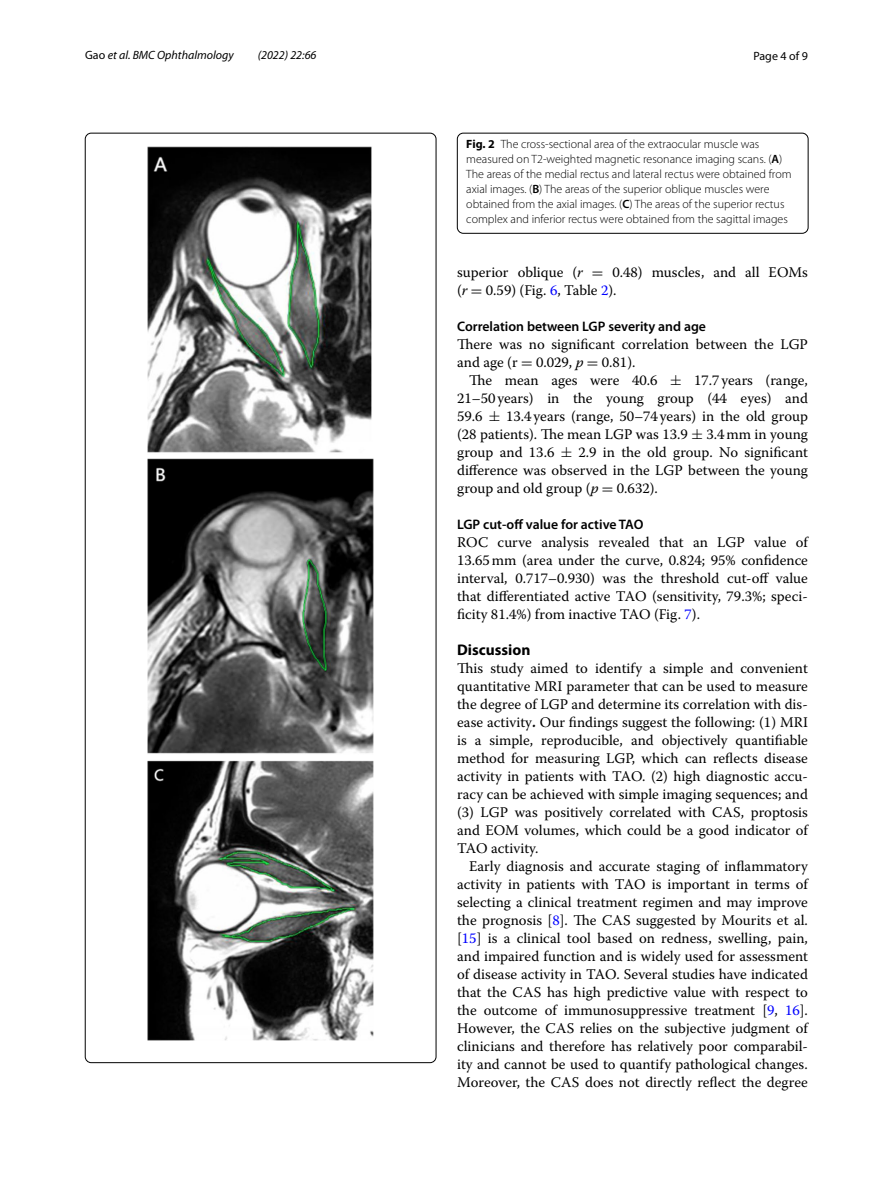
<style>
.page{position:relative;width:893px;height:1187px;background:#fff}
.page>*{position:absolute;margin:0;border:0;box-sizing:border-box;transform-origin:0 0}
.t1{font:700 15.45px "Myriad Pro";color:#000}
.t2{font:14.7px/18px "Warnock Pro";color:#000;text-align:justify}
.t3{font:600 13.8px "Myriad Pro";color:#000}
.t4{font:300 12px/15px "Myriad Pro";color:#000}
.t5{font:italic 12px "Myriad Pro";color:#000}
.t6{font:12px "Myriad Pro";color:#000}
.s1{font-style:normal}
.s2{font-weight:700}
.s3{font-weight:600}
.s4{font-style:italic}
.s5{font-family:"MTSY"}
.s6{color:#00f}
</style>
<div class="page">
<img style="left:147px;top:147px;width:227px;height:893px">
<div style="left:457px;top:133px;width:351px;height:100px;border:1px solid #000;border-radius:6px"></div>
<p class="t5" style="left:85px;top:48px;width:150px"><span class="s1">Gao</span> et al. BMC Ophthalmology</p>
<p class="t5" style="left:258px;top:48px;width:60px">(2022) 22:66</p>
<p class="t6" style="left:753px;top:48px;width:56px">Page 4 of 9</p>
<p class="t4" style="left:466px;top:137px;width:327px"><span class="s2">Fig. 2</span> The cross-sectional area of the extraocular muscle was measured on T2-weighted magnetic resonance imaging scans. (<span class="s3">A</span>)<br>The areas of the medial rectus and lateral rectus were obtained from axial images. (<span class="s3">B</span>) The areas of the superior oblique muscles were obtained from the axial images. (<span class="s3">C</span>) The areas of the superior rectus complex and inferior rectus were obtained from the sagittal images</p>
<p class="t2" style="left:457px;top:263px;width:352px">superior oblique (<span class="s4">r</span> <span class="s5">=</span> 0.48) muscles, and all EOMs (<span class="s4">r</span> <span class="s5">=</span> 0.59) (Fig. <span class="s6">6</span>, Table <span class="s6">2</span>).</p>
<p class="t3" style="left:457px;top:317px;width:250px">Correlation between LGP severity and age</p>
<p class="t2" style="left:457px;top:335px;width:352px">There was no significant correlation between the LGP and age (r <span class="s5">=</span> 0.029, <span class="s4">p</span> <span class="s5">=</span> 0.81).</p>
<p class="t2" style="left:457px;top:370px;width:352px;text-indent:12px">The mean ages were 40.6 <span class="s5">±</span> 17.7years (range, 21–50years) in the young group (44 eyes) and 59.6 <span class="s5">±</span> 13.4years (range, 50–74years) in the old group (28 patients). The mean LGP was 13.9 <span class="s5">±</span> 3.4mm in young group and 13.6 <span class="s5">±</span> 2.9 in the old group. No significant difference was observed in the LGP between the young group and old group (<span class="s4">p</span> <span class="s5">=</span> 0.632).</p>
<p class="t3" style="left:457px;top:515px;width:188px">LGP cut‑off value for active TAO</p>
<p class="t2" style="left:457px;top:533px;width:352px">ROC curve analysis revealed that an LGP value of 13.65mm (area under the curve, 0.824; 95% confidence interval, 0.717–0.930) was the threshold cut-off value that differentiated active TAO (sensitivity, 79.3%; speci&shy;ficity 81.4%) from inactive TAO (Fig. <span class="s6">7</span>).</p>
<p class="t1" style="left:457px;top:639px;width:75px">Discussion</p>
<p class="t2" style="left:457px;top:659px;width:352px">This study aimed to identify a simple and convenient quantitative MRI parameter that can be used to measure the degree of LGP and determine its correlation with dis&shy;ease activity<span class="s2">.</span> Our findings suggest the following: (1) MRI is a simple, reproducible, and objectively quantifiable method for measuring LGP, which can reflects disease activity in patients with TAO. (2) high diagnostic accu&shy;racy can be achieved with simple imaging sequences; and (3) LGP was positively correlated with CAS, proptosis and EOM volumes, which could be a good indicator of TAO activity.</p>
<p class="t2" style="left:457px;top:856px;width:352px;text-indent:12px">Early diagnosis and accurate staging of inflammatory activity in patients with TAO is important in terms of selecting a clinical treatment regimen and may improve the prognosis [<span class="s6">8</span>]. The CAS suggested by Mourits et al. [<span class="s6">15</span>] is a clinical tool based on redness, swelling, pain, and impaired function and is widely used for assessment of disease activity in TAO. Several studies have indicated that the CAS has high predictive value with respect to the outcome of immunosuppressive treatment [<span class="s6">9</span>, <span class="s6">16</span>].<br>However, the CAS relies on the subjective judgment of clinicians and therefore has relatively poor comparabil&shy;ity and cannot be used to quantify pathological changes.<br>Moreover, the CAS does not directly reflect the degree</p>
</div>
